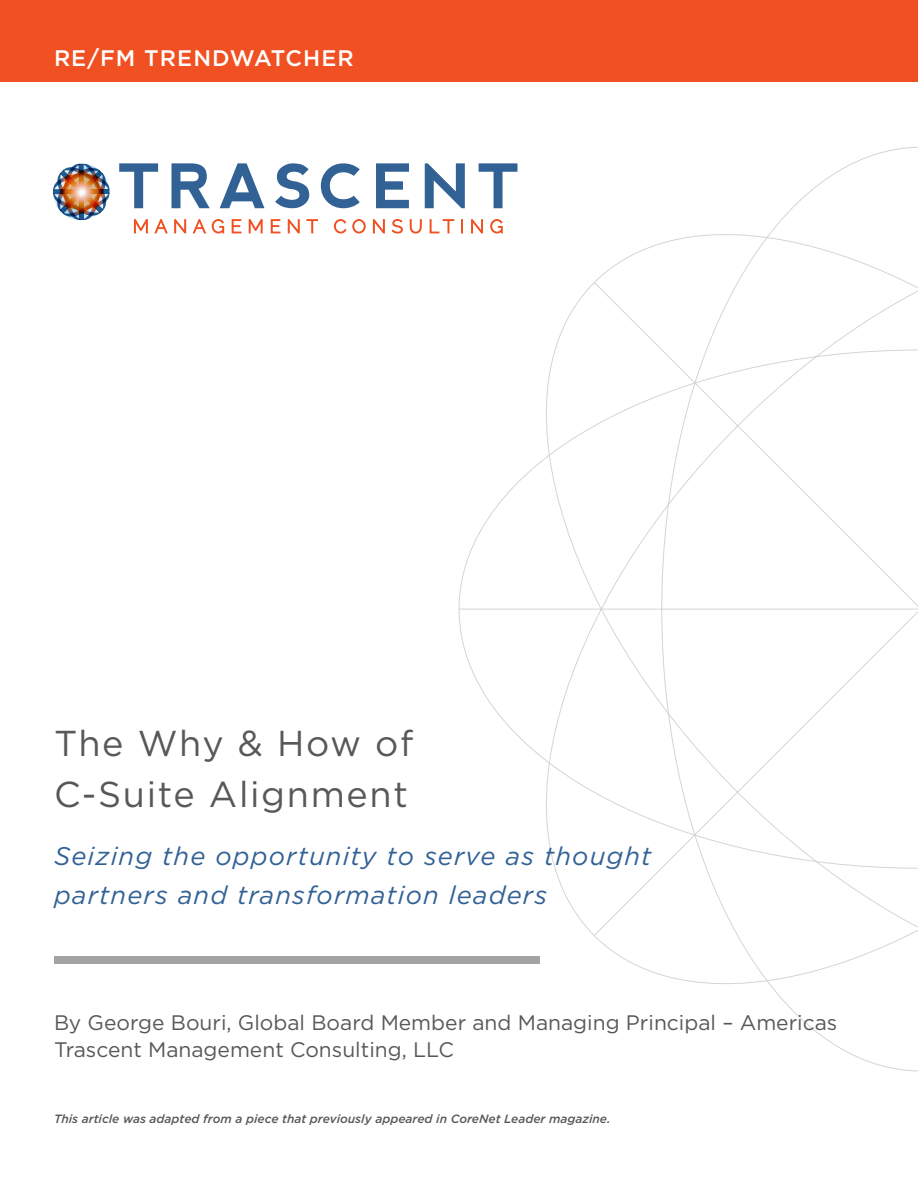
<style>
.page{position:relative;width:918px;height:1188px;background:#fff}
.page>*{position:absolute;margin:0;border:0;box-sizing:border-box;transform-origin:0 0}
.title_page_text{font:36px "Gotham";letter-spacing:.045em;color:#57585a}
.title_page_text-2{font:italic 25.5px/39px "Gotham";letter-spacing:.045em;color:#326195}
.title_page_text-3{font:500 22.5px "Gotham";letter-spacing:.045em;color:#fff}
.Authors{font:21px/27px "Gotham";color:#57585a}
.reference{font:italic 500 12px "Gotham";color:#57585a}
</style>
<div class="page">
<div style="left:0;top:0;width:918px;height:82px;background:#f15122"></div>
<svg style="left:458px;top:147px;width:460px;height:925px"></svg>
<div style="left:48px;top:160px;width:474px;height:78px;background:#fff"></div>
<svg style="left:119px;top:163px;width:39px;height:45px"></svg>
<svg style="left:172px;top:163px;width:38px;height:45px"></svg>
<svg style="left:220px;top:163px;width:45px;height:45px"></svg>
<svg style="left:275px;top:163px;width:34px;height:45px"></svg>
<svg style="left:321px;top:163px;width:39px;height:45px"></svg>
<svg style="left:376px;top:163px;width:33px;height:45px"></svg>
<svg style="left:425px;top:163px;width:40px;height:45px"></svg>
<svg style="left:479px;top:163px;width:38px;height:45px"></svg>
<svg style="left:134px;top:219px;width:14px;height:15px"></svg>
<svg style="left:154px;top:219px;width:14px;height:15px"></svg>
<svg style="left:174px;top:219px;width:12px;height:15px"></svg>
<svg style="left:192px;top:219px;width:14px;height:15px"></svg>
<svg style="left:212px;top:219px;width:12px;height:15px"></svg>
<svg style="left:231px;top:219px;width:11px;height:15px"></svg>
<svg style="left:249px;top:219px;width:14px;height:15px"></svg>
<svg style="left:271px;top:219px;width:10px;height:15px"></svg>
<svg style="left:288px;top:219px;width:12px;height:15px"></svg>
<svg style="left:306px;top:219px;width:12px;height:15px"></svg>
<svg style="left:334px;top:219px;width:32px;height:15px"></svg>
<svg style="left:373px;top:219px;width:12px;height:15px"></svg>
<svg style="left:392px;top:219px;width:11px;height:15px"></svg>
<svg style="left:410px;top:219px;width:12px;height:15px"></svg>
<svg style="left:429px;top:219px;width:25px;height:15px"></svg>
<svg style="left:461px;top:219px;width:2px;height:14px"></svg>
<svg style="left:471px;top:219px;width:12px;height:15px"></svg>
<svg style="left:490px;top:219px;width:13px;height:15px"></svg>
<img style="left:53px;top:163px;width:57px;height:57px">
<div style="left:54px;top:956px;width:486px;height:7px;background:#a2a3a4"></div>
<p class="title_page_text-3" style="left:54px;top:46px;width:301px">RE/FM TRENDWATCHER</p>
<p class="title_page_text" style="left:54px;top:723px;width:361px">The Why &amp; How of</p>
<p class="title_page_text" style="left:54px;top:774px;width:355px">C-Suite Alignment</p>
<p class="title_page_text-2" style="left:54px;top:837px;width:599px">Seizing the opportunity to serve as thought partners and transformation leaders</p>
<p class="Authors" style="left:54px;top:1009px;width:785px">By George Bouri, Global Board Member and Managing Principal – Americas<br>Trascent Management Consulting, LLC</p>
<p class="reference" style="left:54px;top:1111px;width:558px">This article was adapted from a piece that previously appeared in CoreNet Leader magazine.</p>
</div>
